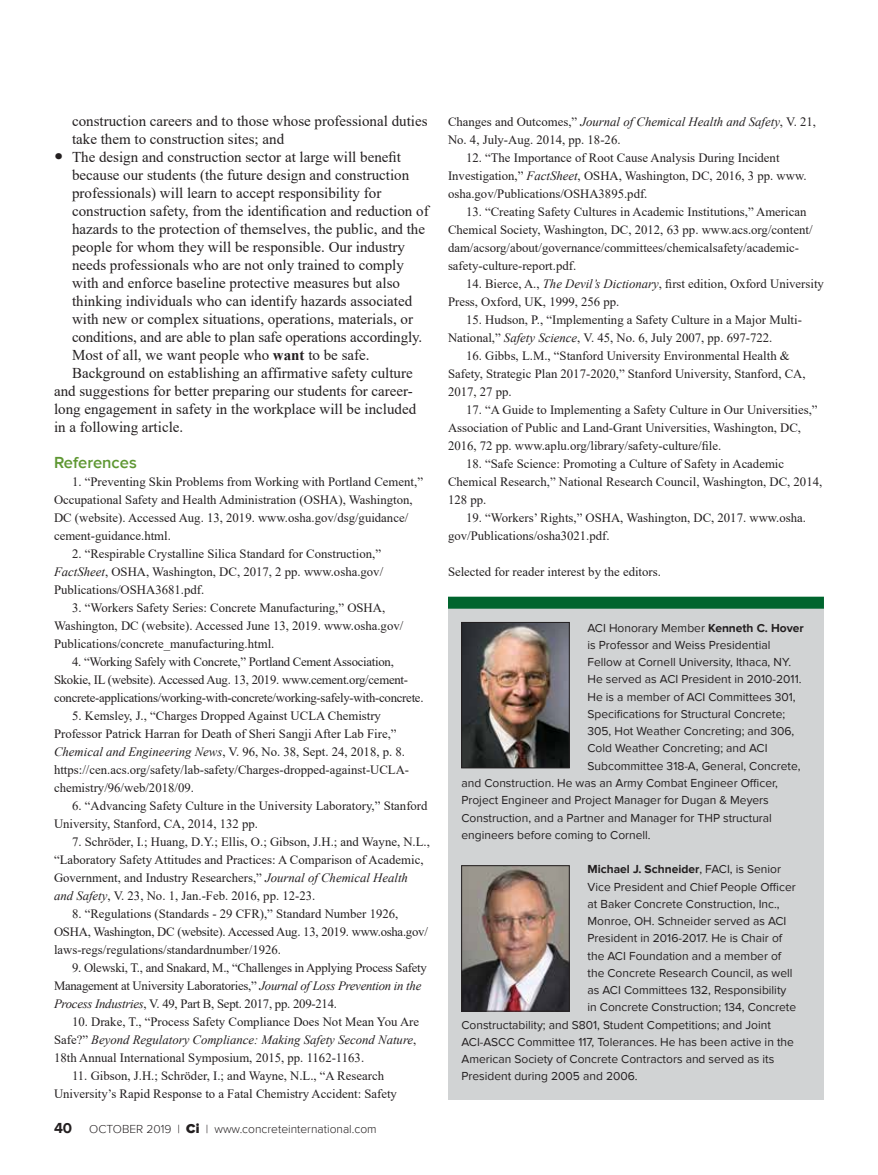
<style>
.page{position:relative;width:878px;height:1175px;background:#fff}
.page>*{position:absolute;margin:0;border:0;box-sizing:border-box;transform-origin:0 0}
.t1{font:600 16.5px "Proxima Nova";color:#5e9732}
.t2{font:15px/18px "Times New Roman";color:#231f20}
.t3{font:12.75px/18px "Times New Roman";color:#231f20}
.t4{font:12.75px/18px "Times New Roman";letter-spacing:-.02em;color:#231f20}
.t5{font:12px "Proxima Nova";color:#231f20}
.t6{font:300 12px "Proxima Nova";color:#231f20}
.t7{font:700 12px "Proxima Nova";color:#231f20}
.s1{font-family:"Adobe Caslon Pro";font-size:27px}
.s2{font-weight:700}
.s3{font-style:italic}
.s4{font-weight:700;font-size:15px}
.s5{font-weight:900;font-size:13.5px}
.s6{font-weight:400}
</style>
<div class="page">
<div style="left:448px;top:607px;width:376px;height:493px;background:#d1d3d4"></div>
<div style="left:448px;top:596px;width:376px;height:12px;background:#00652e"></div>
<img style="left:463px;top:624px;width:104px;height:142px">
<div style="left:461px;top:622px;width:108px;height:146px;border:1px solid #231f20"></div>
<img style="left:463px;top:867px;width:104px;height:142px">
<div style="left:461px;top:865px;width:108px;height:146px;border:1px solid #231f20"></div>
<p class="t2" style="left:72px;top:111px;width:357px">construction careers and to those whose professional duties take them to construction sites; and</p>
<p class="t2" style="left:54px;top:147px;width:348px"><span class="s1">•</span> The design and construction sector at large will benefit</p>
<p class="t2" style="left:72px;top:165px;width:339px">because our students (the future design and construction</p>
<p class="t2" style="left:72px;top:183px;width:311px">professionals) will learn to accept responsibility for</p>
<p class="t2" style="left:72px;top:201px;width:358px">construction safety, from the identification and reduction of</p>
<p class="t2" style="left:72px;top:219px;width:354px">hazards to the protection of themselves, the public, and the</p>
<p class="t2" style="left:72px;top:237px;width:334px">people for whom they will be responsible. Our industry</p>
<p class="t2" style="left:72px;top:255px;width:333px">needs professionals who are not only trained to comply</p>
<p class="t2" style="left:72px;top:273px;width:329px">with and enforce baseline protective measures but also</p>
<p class="t2" style="left:72px;top:291px;width:341px">thinking individuals who can identify hazards associated</p>
<p class="t2" style="left:72px;top:309px;width:342px">with new or complex situations, operations, materials, or</p>
<p class="t2" style="left:72px;top:327px;width:351px">conditions, and are able to plan safe operations accordingly.</p>
<p class="t2" style="left:72px;top:345px;width:299px">Most of all, we want people who <span class="s2">want</span> to be safe.</p>
<p class="t2" style="left:72px;top:363px;width:342px">Background on establishing an affirmative safety culture</p>
<p class="t2" style="left:54px;top:381px;width:360px">and suggestions for better preparing our students for career-</p>
<p class="t2" style="left:54px;top:399px;width:364px">long engagement in safety in the workplace will be included</p>
<p class="t2" style="left:54px;top:417px;width:131px">in a following article.</p>
<p class="t1" style="left:54px;top:453px;width:84px">References</p>
<p class="t3" style="left:54px;top:472px;width:370px;text-indent:18px">1. “Preventing Skin Problems from Working with Portland Cement,” Occupational Safety and Health Administration (OSHA), Washington, DC (website). Accessed Aug. 13, 2019. www.osha.gov/dsg/guidance/ cement-guidance.html.</p>
<p class="t3" style="left:54px;top:544px;width:331px;text-indent:18px">2. “Respirable Crystalline Silica Standard for Construction,”<br><span class="s3">FactSheet</span>, OSHA, Washington, DC, 2017, 2 pp. www.osha.gov/<br>Publications/OSHA3681.pdf.</p>
<p class="t3" style="left:54px;top:598px;width:351px;text-indent:18px">3. “Workers Safety Series: Concrete Manufacturing,” OSHA,<br>Washington, DC (website). Accessed June 13, 2019. www.osha.gov/<br>Publications/concrete_manufacturing.html.</p>
<p class="t4" style="left:54px;top:652px;width:371px;text-indent:18px">4. “Working Safely with Concrete,” Portland Cement Association,<br>Skokie, IL (website). Accessed Aug. 13, 2019. www.cement.org/cement&shy;concrete-applications/working-with-concrete/working-safely-with-concrete.</p>
<p class="t3" style="left:54px;top:706px;width:357px;text-indent:18px">5. Kemsley, J., “Charges Dropped Against UCLA Chemistry Professor Patrick Harran for Death of Sheri Sangji After Lab Fire,” <span class="s3">Chemical and Engineering News</span>, V. 96, No. 38, Sept. 24, 2018, p. 8. https://cen.acs.org/safety/lab-safety/Charges-dropped-against-UCLA&shy;chemistry/96/web/2018/09.</p>
<p class="t3" style="left:54px;top:796px;width:375px;text-indent:18px">6. “Advancing Safety Culture in the University Laboratory,” Stanford<br>University, Stanford, CA, 2014, 132 pp.</p>
<p class="t3" style="left:54px;top:832px;width:377px;text-indent:18px">7. Schröder, I.; Huang, D.Y.; Ellis, O.; Gibson, J.H.; and Wayne, N.L., “Laboratory Safety Attitudes and Practices: A Comparison of Academic, Government, and Industry Researchers,” <span class="s3">Journal of Chemical Health and Safety</span>, V. 23, No. 1, Jan.-Feb. 2016, pp. 12-23.</p>
<p class="t3" style="left:54px;top:904px;width:375px;text-indent:18px">8. “Regulations (Standards - 29 CFR),” Standard Number 1926,<br>OSHA, Washington, DC (website). Accessed Aug. 13, 2019. www.osha.gov/ laws-regs/regulations/standardnumber/1926.</p>
<p class="t4" style="left:54px;top:958px;width:374px;text-indent:18px">9. Olewski, T., and Snakard, M., “Challenges in Applying Process Safety<br>Management at University Laboratories,” <span class="s3">Journal of Loss Prevention in the<br>Process Industries</span>, V. 49, Part B, Sept. 2017, pp. 209-214.</p>
<p class="t3" style="left:54px;top:1012px;width:366px;text-indent:18px">10. Drake, T., “Process Safety Compliance Does Not Mean You Are<br>Safe?” <span class="s3">Beyond Regulatory Compliance: Making Safety Second Nature</span>,<br>18th Annual International Symposium, 2015, pp. 1162-1163.</p>
<p class="t3" style="left:54px;top:1066px;width:344px;text-align:center">11. Gibson, J.H.; Schröder, I.; and Wayne, N.L., “A Research<br>University’s Rapid Response to a Fatal Chemistry Accident: Safety</p>
<p class="t6" style="left:54px;top:1121px;width:324px"><span class="s4">40</span> OCTOBER 2019 | <span class="s5">Ci</span> | www.concreteinternational.com</p>
<p class="t3" style="left:448px;top:112px;width:369px">Changes and Outcomes,” <span class="s3">Journal of Chemical Health and Safety</span>, V. 21,<br>No. 4, July-Aug. 2014, pp. 18-26.</p>
<p class="t3" style="left:448px;top:148px;width:360px;text-indent:18px">12. “The Importance of Root Cause Analysis During Incident<br>Investigation,” <span class="s3">FactSheet</span>, OSHA, Washington, DC, 2016, 3 pp. www. osha.gov/Publications/OSHA3895.pdf.</p>
<p class="t3" style="left:448px;top:202px;width:366px;text-indent:18px">13. “Creating Safety Cultures in Academic Institutions,” American Chemical Society, Washington, DC, 2012, 63 pp. www.acs.org/content/ dam/acsorg/about/governance/committees/chemicalsafety/academic&shy;safety-culture-report.pdf.</p>
<p class="t3" style="left:448px;top:274px;width:377px;text-indent:18px">14. Bierce, A., <span class="s3">The Devil’s Dictionary</span>, first edition, Oxford University<br>Press, Oxford, UK, 1999, 256 pp.</p>
<p class="t3" style="left:448px;top:310px;width:355px;text-indent:18px">15. Hudson, P., “Implementing a Safety Culture in a Major Multi-<br>National,” <span class="s3">Safety Science</span>, V. 45, No. 6, July 2007, pp. 697-722.</p>
<p class="t3" style="left:448px;top:346px;width:359px;text-indent:18px">16. Gibbs, L.M., “Stanford University Environmental Health &amp;<br>Safety, Strategic Plan 2017-2020,” Stanford University, Stanford, CA,<br>2017, 27 pp.</p>
<p class="t3" style="left:448px;top:400px;width:371px;text-indent:18px">17. “A Guide to Implementing a Safety Culture in Our Universities,”<br>Association of Public and Land-Grant Universities, Washington, DC,<br>2016, 72 pp. www.aplu.org/library/safety-culture/file.</p>
<p class="t3" style="left:448px;top:454px;width:376px;text-indent:18px">18. “Safe Science: Promoting a Culture of Safety in Academic<br>Chemical Research,” National Research Council, Washington, DC, 2014,<br>128 pp.</p>
<p class="t3" style="left:448px;top:508px;width:359px;text-indent:18px">19. “Workers’ Rights,” OSHA, Washington, DC, 2017. www.osha. gov/Publications/osha3021.pdf.</p>
<p class="t3" style="left:448px;top:562px;width:214px">Selected for reader interest by the editors.</p>
<p class="t5" style="left:587px;top:621px;width:218px">ACI Honorary Member <span class="s2">Kenneth C. Hover</span></p>
<p class="t5" style="left:587px;top:638px;width:184px">is Professor and Weiss Presidential</p>
<p class="t5" style="left:587px;top:655px;width:205px">Fellow at Cornell University, Ithaca, NY.</p>
<p class="t5" style="left:587px;top:672px;width:215px">He served as ACI President in 2010-2011.</p>
<p class="t5" style="left:587px;top:690px;width:210px">He is a member of ACI Committees 301,</p>
<p class="t5" style="left:587px;top:707px;width:199px">Specifications for Structural Concrete;</p>
<p class="t5" style="left:587px;top:724px;width:208px">305, Hot Weather Concreting; and 306,</p>
<p class="t5" style="left:587px;top:741px;width:182px">Cold Weather Concreting; and ACI</p>
<p class="t5" style="left:587px;top:759px;width:214px">Subcommittee 318-A, General, Concrete,</p>
<p class="t5" style="left:461px;top:776px;width:318px">and Construction. He was an Army Combat Engineer Officer,</p>
<p class="t5" style="left:461px;top:793px;width:309px">Project Engineer and Project Manager for Dugan &amp; Meyers</p>
<p class="t5" style="left:461px;top:810px;width:312px">Construction, and a Partner and Manager for THP structural</p>
<p class="t5" style="left:461px;top:828px;width:191px">engineers before coming to Cornell.</p>
<p class="t7" style="left:587px;top:862px;width:195px">Michael J. Schneider<span class="s6">, FACI, is Senior</span></p>
<p class="t5" style="left:587px;top:879px;width:210px">Vice President and Chief People Officer</p>
<p class="t5" style="left:587px;top:897px;width:194px">at Baker Concrete Construction, Inc.,</p>
<p class="t5" style="left:587px;top:914px;width:200px">Monroe, OH. Schneider served as ACI</p>
<p class="t5" style="left:587px;top:931px;width:196px">President in 2016-2017. He is Chair of</p>
<p class="t5" style="left:587px;top:948px;width:195px">the ACI Foundation and a member of</p>
<p class="t5" style="left:587px;top:965px;width:206px">the Concrete Research Council, as well</p>
<p class="t5" style="left:587px;top:983px;width:200px">as ACI Committees 132, Responsibility</p>
<p class="t5" style="left:587px;top:1000px;width:210px">in Concrete Construction; 134, Concrete</p>
<p class="t5" style="left:461px;top:1017px;width:311px">Constructability; and S801, Student Competitions; and Joint</p>
<p class="t5" style="left:461px;top:1034px;width:334px">ACI-ASCC Committee 117, Tolerances. He has been active in the</p>
<p class="t5" style="left:461px;top:1052px;width:314px">American Society of Concrete Contractors and served as its</p>
<p class="t5" style="left:461px;top:1069px;width:178px">President during 2005 and 2006.</p>
</div>
